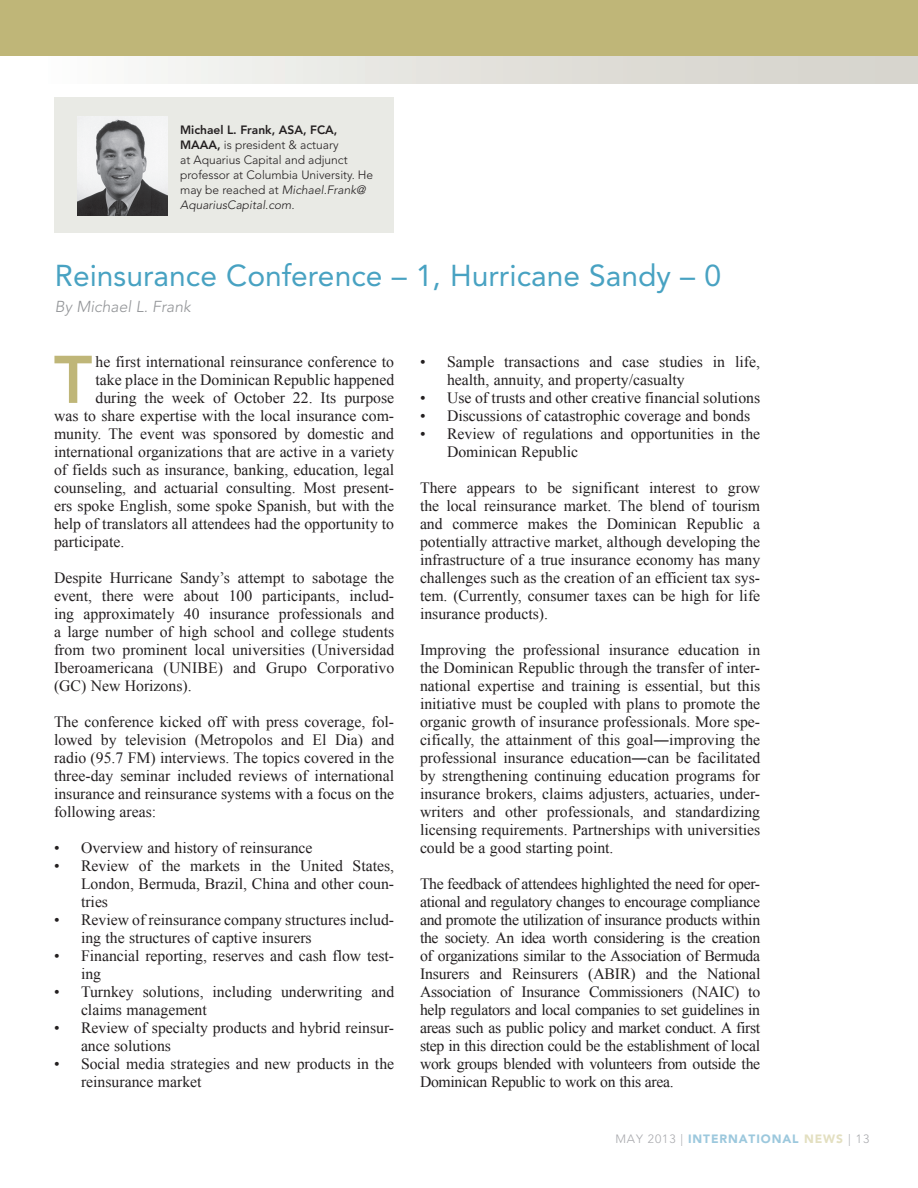
<style>
.page{position:relative;width:918px;height:1188px;background:#fff}
.page>*{position:absolute;margin:0;border:0;box-sizing:border-box;transform-origin:0 0}
.t1{font:800 66.6px "Avenir LT Std";color:#bfb678}
.t2{font:30px "Avenir LT Std";color:#48a2c2}
.t3{font:15.75px/18px "Times New Roman";color:#231f20}
.t4{font:italic 300 15.75px "Avenir LT Std";color:#939598}
.t5{font:300 12px/15px "Avenir LT Std";color:#231f20}
.t6{font:900 12px "Avenir LT Std";letter-spacing:.075em;color:#9cc8dd}
.s1{font-weight:800}
.s2{font-style:italic}
.s3{font-weight:300;color:#a8a9ad}
.s4{color:#e3dfc0}
</style>
<div class="page">
<div style="left:0;top:0;width:918px;height:57px;background:#bfb678"></div>
<div style="left:0;top:57px;width:918px;height:26px;background:linear-gradient(to right,#fcfcfc,#d2cfc7)"></div>
<div style="left:54px;top:97px;width:339px;height:135px;background:#e9eae5"></div>
<img style="left:77px;top:117px;width:90px;height:99px">
<p class="t5" style="left:180px;top:123px;width:195px"><span class="s1">Michael L. Frank, ASA, FCA,<br>MAAA,</span> is president &amp; actuary<br>at Aquarius Capital and adjunct professor at Columbia University. He may be reached at <span class="s2">Michael.Frank@<br>AquariusCapital.com.</span></p>
<h2 class="t2" style="left:55px;top:258px;width:668px">Reinsurance Conference – 1, Hurricane Sandy – 0</h2>
<p class="t4" style="left:55px;top:297px;width:138px">By Michael L. Frank</p>
<h1 class="t1" style="left:54px;top:340px;width:40px">T</h1>
<p class="t3" style="left:96px;top:352px;width:300px">he first international reinsurance conference to</p>
<p class="t3" style="left:96px;top:370px;width:300px">take place in the Dominican Republic happened</p>
<p class="t3" style="left:96px;top:388px;width:300px">during the week of October 22. Its purpose</p>
<p class="t3" style="left:54px;top:406px;width:342px">was to share expertise with the local insurance com-</p>
<p class="t3" style="left:54px;top:424px;width:342px">munity. The event was sponsored by domestic and</p>
<p class="t3" style="left:54px;top:442px;width:342px">international organizations that are active in a variety</p>
<p class="t3" style="left:54px;top:460px;width:342px">of fields such as insurance, banking, education, legal</p>
<p class="t3" style="left:54px;top:478px;width:342px">counseling, and actuarial consulting. Most present-</p>
<p class="t3" style="left:54px;top:496px;width:342px">ers spoke English, some spoke Spanish, but with the</p>
<p class="t3" style="left:54px;top:514px;width:342px">help of translators all attendees had the opportunity to</p>
<p class="t3" style="left:54px;top:532px;width:72px">participate.</p>
<p class="t3" style="left:54px;top:568px;width:342px;text-align:justify">Despite Hurricane Sandy’s attempt to sabotage the event, there were about 100 participants, includ&shy;ing approximately 40 insurance professionals and a large number of high school and college students from two prominent local universities (Universidad Iberoamericana (UNIBE) and Grupo Corporativo (GC) New Horizons).</p>
<p class="t3" style="left:54px;top:712px;width:342px;text-align:justify">The conference kicked off with press coverage, fol&shy;lowed by television (Metropolos and El Dia) and radio (95.7 FM) interviews. The topics covered in the three-day seminar included reviews of international insurance and reinsurance systems with a focus on the following areas:</p>
<p class="t3" style="left:54px;top:838px;width:260px">• Overview and history of reinsurance</p>
<p class="t3" style="left:81px;top:856px;width:315px;text-align:justify;text-indent:-27px">• Review of the markets in the United States, London, Bermuda, Brazil, China and other coun&shy;tries</p>
<p class="t3" style="left:81px;top:910px;width:315px;text-indent:-27px">• Review of reinsurance company structures includ&shy;ing the structures of captive insurers</p>
<p class="t3" style="left:81px;top:946px;width:315px;text-indent:-27px">• Financial reporting, reserves and cash flow test&shy;ing</p>
<p class="t3" style="left:81px;top:982px;width:315px;text-indent:-27px">• Turnkey solutions, including underwriting and claims management</p>
<p class="t3" style="left:81px;top:1018px;width:315px;text-indent:-27px">• Review of specialty products and hybrid reinsur&shy;ance solutions</p>
<p class="t3" style="left:81px;top:1054px;width:315px;text-indent:-27px">• Social media strategies and new products in the reinsurance market</p>
<p class="t3" style="left:447px;top:352px;width:315px;text-indent:-27px">• Sample transactions and case studies in life, health, annuity, and property/casualty</p>
<p class="t3" style="left:420px;top:388px;width:342px">• Use of trusts and other creative financial solutions</p>
<p class="t3" style="left:420px;top:406px;width:332px">• Discussions of catastrophic coverage and bonds</p>
<p class="t3" style="left:447px;top:425px;width:315px;text-indent:-27px">• Review of regulations and opportunities in the<br>Dominican Republic</p>
<p class="t3" style="left:420px;top:479px;width:342px;text-align:justify">There appears to be significant interest to grow the local reinsurance market. The blend of tourism and commerce makes the Dominican Republic a potentially attractive market, although developing the infrastructure of a true insurance economy has many challenges such as the creation of an efficient tax sys&shy;tem. (Currently, consumer taxes can be high for life insurance products).</p>
<p class="t3" style="left:420px;top:641px;width:342px;text-align:justify">Improving the professional insurance education in the Dominican Republic through the transfer of inter&shy;national expertise and training is essential, but this initiative must be coupled with plans to promote the organic growth of insurance professionals. More spe&shy;cifically, the attainment of this goal―improving the professional insurance education―can be facilitated by strengthening continuing education programs for insurance brokers, claims adjusters, actuaries, under&shy;writers and other professionals, and standardizing licensing requirements. Partnerships with universities could be a good starting point.</p>
<p class="t3" style="left:420px;top:875px;width:342px;text-align:justify">The feedback of attendees highlighted the need for oper&shy;ational and regulatory changes to encourage compliance and promote the utilization of insurance products within the society. An idea worth considering is the creation of organizations similar to the Association of Bermuda Insurers and Reinsurers (ABIR) and the National Association of Insurance Commissioners (NAIC) to help regulators and local companies to set guidelines in areas such as public policy and market conduct. A first step in this direction could be the establishment of local work groups blended with volunteers from outside the Dominican Republic to work on this area.</p>
<p class="t6" style="left:615px;top:1132px;width:255px"><span class="s3">MAY 2013 |</span> INTERNATIONAL <span class="s4">NEWS</span> <span class="s3">| 13</span></p>
</div>
